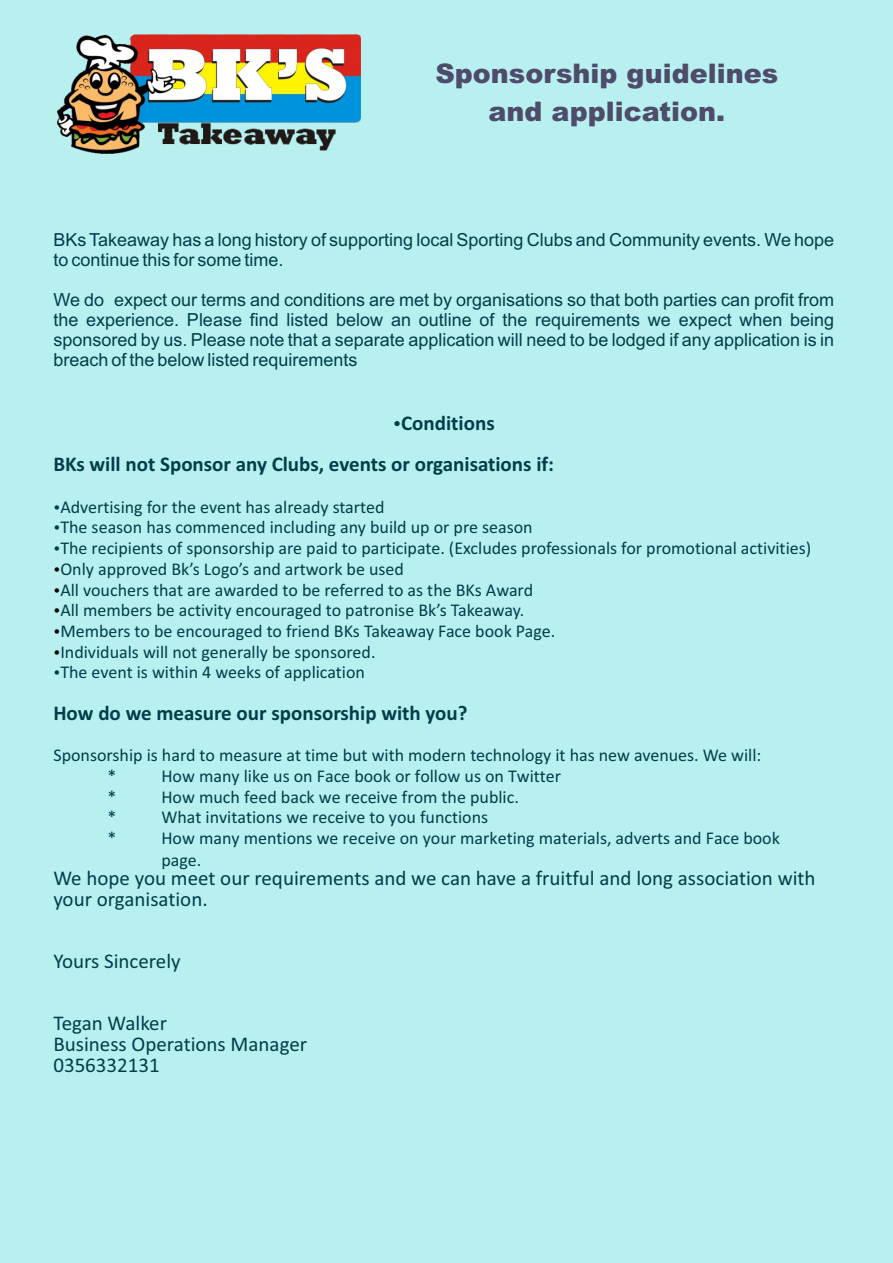
<style>
.page{position:relative;width:893px;height:1263px;background:#b8f0f0}
.page>*{position:absolute;margin:0;border:0;box-sizing:border-box;transform-origin:0 0}
.t1{font:900 27px/38.1px "Arial";color:#4f4b6a;text-align:center}
.t2{font:21px/20.7px "Calibri";color:#003f49}
.t3{font:700 21px/41.4px "Calibri";color:#003f49}
.t4{font:18px/20.7px "Calibri";color:#003f49}
.t5{font:18px/20.1px "Arial";color:#003f49}
</style>
<div class="page">
<img style="left:58px;top:34px;width:302px;height:119px">
<h1 class="t1" style="left:435px;top:57px;width:344px">Sponsorship guidelines and application.</h1>
<p class="t5" style="left:53px;top:231px;width:782px">BKs Takeaway has a long history of supporting local Sporting Clubs and Community events. We hope to continue this for some time.</p>
<p class="t5" style="left:53px;top:291px;width:782px;text-align:justify">We do expect our terms and conditions are met by organisations so that both parties can profit from the experience. Please find listed below an outline of the requirements we expect when being sponsored by us. Please note that a separate application will need to be lodged if any application is in breach of the below listed requirements</p>
<p class="t3" style="left:53px;top:404px;width:502px;text-indent:348px">Conditions<br>BKs will not Sponsor any Clubs, events or organisations if:</p>
<p class="t4" style="left:60px;top:498px;width:752px">Advertising for the event has already started<br>The season has commenced including any build up or pre season<br>The recipients of sponsorship are paid to participate. (Excludes professionals for promotional activities)<br>Only approved Bk’s Logo’s and artwork be used<br>All vouchers that are awarded to be referred to as the BKs Award<br>All members be activity encouraged to patronise Bk’s Takeaway.<br>Members to be encouraged to friend BKs Takeaway Face book Page.<br>Individuals will not generally be sponsored.<br>The event is within 4 weeks of application</p>
<p class="t3" style="left:53px;top:694px;width:416px">How do we measure our sponsorship with you?</p>
<p class="t4" style="left:107px;top:746px;width:655px;text-indent:-54px">Sponsorship is hard to measure at time but with modern technology it has new avenues. We will: *</p>
<p class="t4" style="left:161px;top:767px;width:401px">How many like us on Face book or follow us on Twitter</p>
<p class="t4" style="left:107px;top:788px;width:10px">*</p>
<p class="t4" style="left:161px;top:788px;width:359px">How much feed back we receive from the public.</p>
<p class="t4" style="left:107px;top:808px;width:10px">*</p>
<p class="t4" style="left:161px;top:808px;width:328px">What invitations we receive to you functions</p>
<p class="t4" style="left:107px;top:829px;width:10px">*</p>
<p class="t4" style="left:161px;top:829px;width:620px;line-height:21.6px">How many mentions we receive on your marketing materials, adverts and Face book page.</p>
<p class="t2" style="left:53px;top:870px;width:764px">We hope you meet our requirements and we can have a fruitful and long association with your organisation.</p>
<p class="t2" style="left:53px;top:952px;width:129px">Yours Sincerely</p>
<p class="t2" style="left:53px;top:1015px;width:255px">Tegan Walker<br>Business Operations Manager<br>0356332131</p>
</div>
